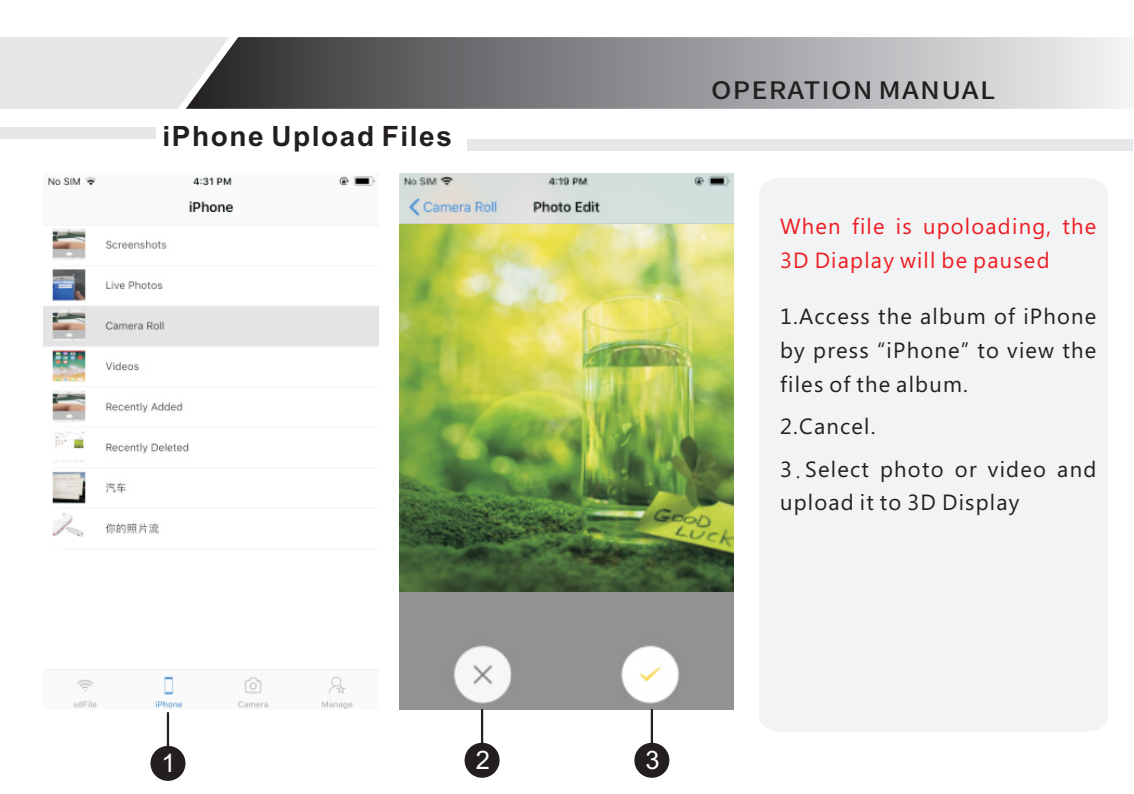
<style>
.page{position:relative;width:1134px;height:794px;background:#fff}
.page>*{position:absolute;margin:0;border:0;box-sizing:border-box;transform-origin:0 0}
.t1{font:700 28px "Arial";letter-spacing:.055em;color:#231f20}
.t2{font:25.6px "Arial";color:#fff}
.t3{font:24px "Source Han Sans";letter-spacing:.045em;color:#231f20;scale:1.13 1}
.t4{font:22px/33.6px "Microsoft Phags Pa";letter-spacing:.055em;color:#231f20;text-align:justify}
.t5{font:22px/33.6px "Microsoft Phags Pa";letter-spacing:.055em;color:#ee1d23}
.s1{font-family:"Ming Lt HKSCS UNI H";font-size:20px}
</style>
<div class="page">
<div style="left:467px;top:139px;width:666px;height:11px;background:#e6e7e9"></div>
<div style="left:0;top:128px;width:155px;height:11px;background:#e6e7e9"></div>
<div style="left:0;top:37px;width:186px;height:72px;background:#e6e7e9"></div>
<svg style="left:186px;top:37px;width:946px;height:72px;background:#949598"></svg>
<img style="left:400px;top:173px;width:333px;height:536px">
<img style="left:43px;top:176px;width:335px;height:361px">
<img style="left:43px;top:669px;width:335px;height:40px">
<div style="left:759px;top:178px;width:349px;height:554px;background:#f2f3f4"></div>
<svg style="left:166px;top:712px;width:4px;height:34px"></svg>
<div style="left:150px;top:746px;width:35px;height:35px;background:#231f20;border-radius:50%"></div>
<svg style="left:650px;top:707px;width:4px;height:35px"></svg>
<div style="left:634px;top:742px;width:35px;height:36px;background:#231f20;border-radius:50%"></div>
<svg style="left:480px;top:707px;width:4px;height:35px"></svg>
<div style="left:465px;top:742px;width:35px;height:36px;background:#231f20;border-radius:50%"></div>
<img style="left:400px;top:224px;width:333px;height:367px">
<p class="t1" style="left:163px;top:126px;width:291px">iPhone Upload Files</p>
<p class="t3" style="left:711px;top:77px;width:253px">OPERATION MANUAL</p>
<p class="t5" style="left:780px;top:212px;width:318px">When file is upoloading, the<br>3D Diaplay will be paused</p>
<p class="t4" style="left:780px;top:302px;width:318px">1.Access the album of iPhone by press “iPhone” to view the files of the album.</p>
<p class="t4" style="left:780px;top:407px;width:318px;line-height:42.4px">2.Cancel.<br>3<span class="s1">.</span>Select photo or video and</p>
<p class="t4" style="left:780px;top:488px;width:241px">upload it to 3D Display</p>
<p class="t2" style="left:161px;top:753px;width:16px">1</p>
<p class="t2" style="left:476px;top:751px;width:16px">2</p>
<p class="t2" style="left:645px;top:751px;width:16px">3</p>
</div>
